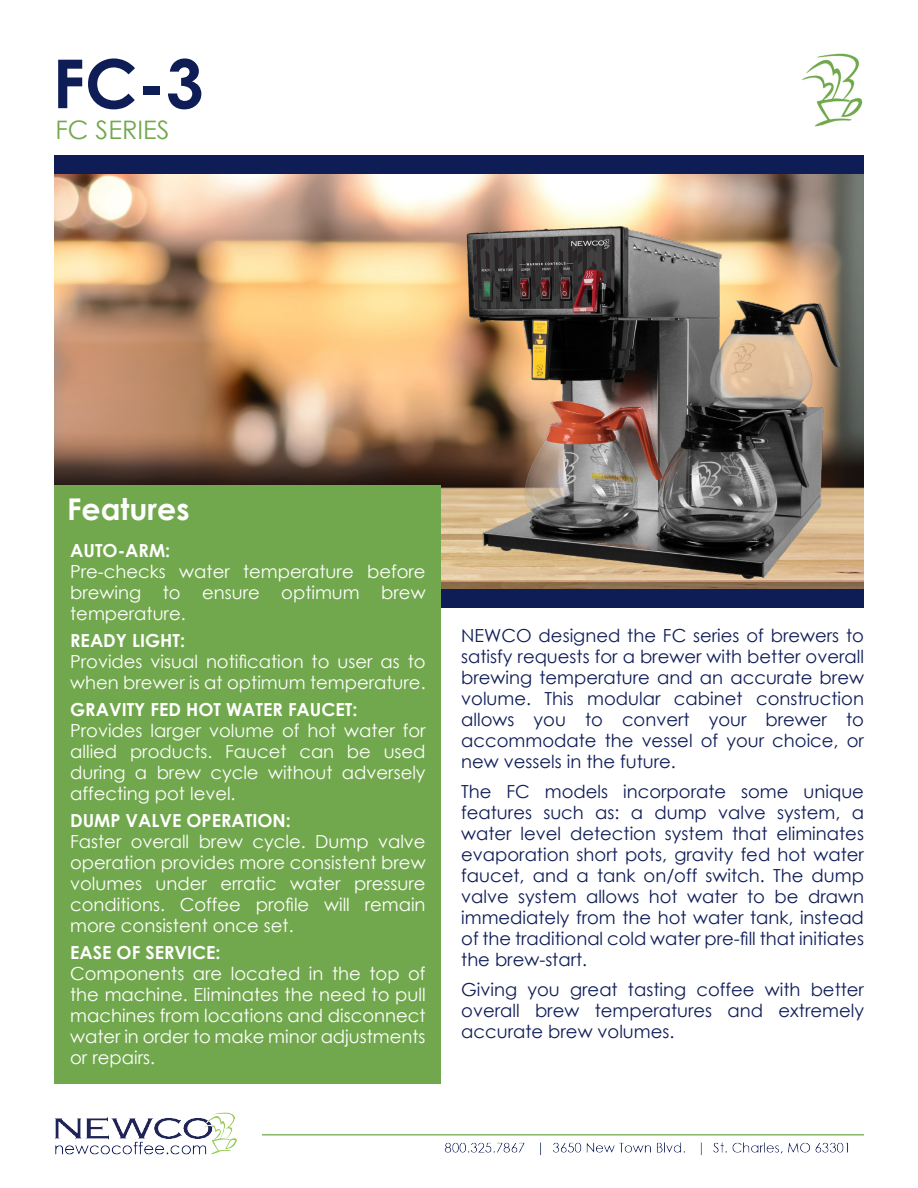
<style>
.page{position:relative;width:918px;height:1188px;background:#fff}
.page>*{position:absolute;margin:0;border:0;box-sizing:border-box;transform-origin:0 0}
.t1{font:700 67.5px "Century Gothic";color:#0f1d57}
.t2{font:700 30px "Century Gothic";color:#fff}
.t3{font:25.5px "Century Gothic";color:#72a84d}
.t4{font:18px/21px "Century Gothic";color:#0f1d57;text-align:justify}
.t5{font:18px/21px "Century Gothic";color:#fff;text-align:justify}
.t6{font:700 18px "Century Gothic";color:#fff}
</style>
<div class="page">
<img style="left:54px;top:174px;width:810px;height:415px">
<img style="left:54px;top:1112px;width:810px;height:43px">
<img style="left:802px;top:54px;width:60px;height:73px">
<div style="left:54px;top:155px;width:810px;height:19px;background:#0f1d57"></div>
<div style="left:54px;top:589px;width:810px;height:19px;background:#0f1d57"></div>
<div style="left:54px;top:485px;width:386px;height:599px;background:#72a84d"></div>
<img style="left:449px;top:202px;width:403px;height:387px">
<p class="t1" style="left:52px;top:32px;width:153px">FC-3</p>
<p class="t3" style="left:56px;top:112px;width:116px">FC SERIES</p>
<p class="t2" style="left:67px;top:487px;width:124px">Features</p>
<p class="t6" style="left:70px;top:536px;width:102px">AUTO-ARM:</p>
<p class="t5" style="left:70px;top:560px;width:357px">Pre-checks water temperature before brewing to ensure optimum brew temperature.</p>
<p class="t6" style="left:70px;top:626px;width:116px">READY LIGHT:</p>
<p class="t5" style="left:70px;top:650px;width:357px">Provides visual notification to user as to when brewer is at optimum temperature.</p>
<p class="t6" style="left:70px;top:695px;width:289px">GRAVITY FED HOT WATER FAUCET:</p>
<p class="t5" style="left:70px;top:719px;width:357px">Provides larger volume of hot water for allied products. Faucet can be used during a brew cycle without adversely affecting pot level.</p>
<p class="t6" style="left:70px;top:806px;width:222px">DUMP VALVE OPERATION:</p>
<p class="t5" style="left:70px;top:830px;width:357px">Faster overall brew cycle. Dump valve operation provides more consistent brew volumes under erratic water pressure conditions. Coffee profile will remain more consistent once set.</p>
<p class="t6" style="left:70px;top:938px;width:152px">EASE OF SERVICE:</p>
<p class="t5" style="left:70px;top:962px;width:357px">Components are located in the top of the machine. Eliminates the need to pull machines from locations and disconnect water in order to make minor adjustments or repairs.</p>
<p class="t4" style="left:461px;top:624px;width:404px">NEWCO designed the FC series of brewers to satisfy requests for a brewer with better overall brewing temperature and an accurate brew volume. This modular cabinet construction allows you to convert your brewer to accommodate the vessel of your choice, or new vessels in the future.</p>
<p class="t4" style="left:461px;top:780px;width:404px">The FC models incorporate some unique features such as: a dump valve system, a water level detection system that eliminates evaporation short pots, gravity fed hot water faucet, and a tank on/off switch. The dump valve system allows hot water to be drawn immediately from the hot water tank, instead of the traditional cold water pre-fill that initiates the brew-start.</p>
<p class="t4" style="left:461px;top:978px;width:404px">Giving you great tasting coffee with better overall brew temperatures and extremely accurate brew volumes.</p>
</div>
